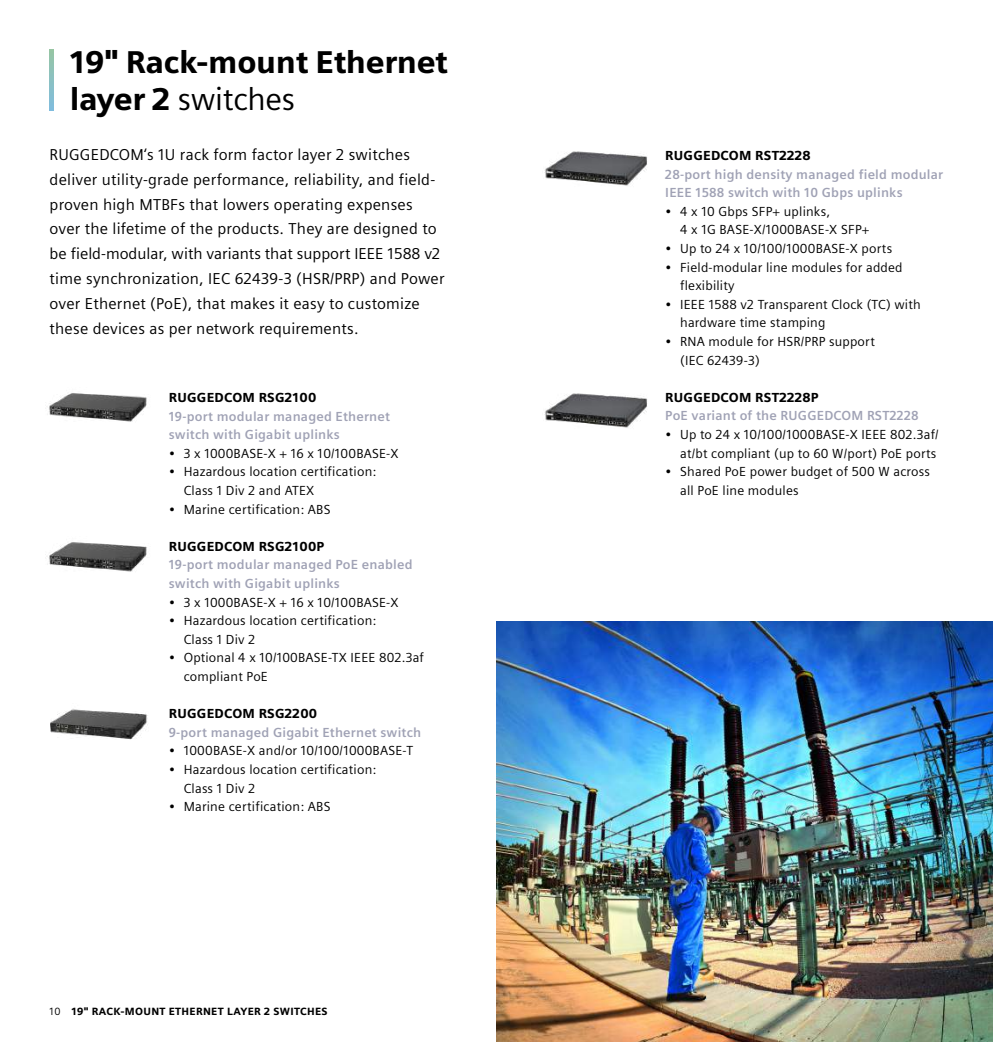
<style>
.page{position:relative;width:993px;height:1042px;background:#fff}
.page>*{position:absolute;margin:0;border:0;box-sizing:border-box;transform-origin:0 0}
.t1{font:900 31.5px/37.8px "Siemens Sans";letter-spacing:-.01em;color:#000}
.t2{font:15.75px/24.8px "Siemens Sans";letter-spacing:.015em;color:#000}
.t3{font:13.12px/18.6px "Siemens Sans";letter-spacing:.015em;color:#000}
.t4{font:700 13.12px/18.6px "Siemens Sans";letter-spacing:.015em;color:#a0a2b5}
.t5{font:900 13.12px "Siemens Sans";letter-spacing:.015em;color:#000}
.t6{font:900 10.5px "Siemens Sans";letter-spacing:.03em;color:#000}
.s1{font-weight:400}
</style>
<div class="page">
<img style="left:47px;top:393px;width:100px;height:29px">
<img style="left:47px;top:542px;width:100px;height:30px">
<img style="left:50px;top:709px;width:98px;height:31px">
<img style="left:544px;top:151px;width:103px;height:35px">
<img style="left:544px;top:393px;width:103px;height:35px">
<svg style="left:50px;top:50px;width:3px;height:60px"></svg>
<img style="left:496px;top:621px;width:496px;height:421px">
<h1 class="t1" style="left:70px;top:42px;width:379px">19" Rack-mount Ethernet layer 2 <span class="s1">switches</span></h1>
<p class="t2" style="left:50px;top:142px;width:396px">RUGGEDCOM‘s 1U rack form factor layer 2 switches deliver utility-grade performance, reliability, and field&shy;proven high MTBFs that lowers operating expenses over the lifetime of the products. They are designed to be field-modular, with variants that support IEEE 1588 v2 time synchronization, IEC 62439-3 (HSR/PRP) and Power over Ethernet (PoE), that makes it easy to customize these devices as per network requirements.</p>
<p class="t5" style="left:665px;top:148px;width:147px">RUGGEDCOM RST2228</p>
<p class="t4" style="left:665px;top:165px;width:279px">28-port high density managed field modular<br>IEEE 1588 switch with 10 Gbps uplinks</p>
<p class="t3" style="left:680px;top:202px;width:191px;text-indent:-15px">• 4 x 10 Gbps SFP+ uplinks,<br>4 x 1G BASE-X/1000BASE-X SFP+</p>
<p class="t3" style="left:665px;top:239px;width:228px">• Up to 24 x 10/100/1000BASE-X ports</p>
<p class="t3" style="left:680px;top:258px;width:224px;text-indent:-15px">• Field-modular line modules for added flexibility</p>
<p class="t3" style="left:680px;top:295px;width:242px;text-indent:-15px">• IEEE 1588 v2 Transparent Clock (TC) with hardware time stamping</p>
<p class="t3" style="left:680px;top:332px;width:196px;text-indent:-15px">• RNA module for HSR/PRP support (IEC 62439-3)</p>
<p class="t5" style="left:665px;top:389px;width:155px">RUGGEDCOM RST2228P</p>
<p class="t4" style="left:665px;top:407px;width:255px">PoE variant of the RUGGEDCOM RST2228</p>
<p class="t3" style="left:665px;top:425px;width:275px;text-align:right">• Up to 24 x 10/100/1000BASE-X IEEE 802.3af/ at/bt compliant (up to 60 W/port) PoE ports</p>
<p class="t3" style="left:680px;top:462px;width:251px;text-indent:-15px">• Shared PoE power budget of 500 W across all PoE line modules</p>
<p class="t5" style="left:169px;top:389px;width:149px">RUGGEDCOM RSG2100</p>
<p class="t4" style="left:169px;top:407px;width:222px">19-port modular managed Ethernet switch with Gigabit uplinks</p>
<p class="t3" style="left:169px;top:444px;width:231px">• 3 x 1000BASE-X + 16 x 10/100BASE-X</p>
<p class="t3" style="left:184px;top:462px;width:194px;text-indent:-15px">• Hazardous location certification:<br>Class 1 Div 2 and ATEX</p>
<p class="t3" style="left:169px;top:500px;width:163px">• Marine certification: ABS</p>
<p class="t5" style="left:169px;top:538px;width:157px">RUGGEDCOM RSG2100P</p>
<p class="t4" style="left:169px;top:555px;width:245px">19-port modular managed PoE enabled switch with Gigabit uplinks</p>
<p class="t3" style="left:169px;top:593px;width:231px">• 3 x 1000BASE-X + 16 x 10/100BASE-X</p>
<p class="t3" style="left:184px;top:611px;width:194px;text-indent:-15px">• Hazardous location certification:<br>Class 1 Div 2</p>
<p class="t3" style="left:184px;top:648px;width:242px;text-indent:-15px">• Optional 4 x 10/100BASE-TX IEEE 802.3af compliant PoE</p>
<p class="t5" style="left:169px;top:706px;width:150px">RUGGEDCOM RSG2200</p>
<p class="t4" style="left:169px;top:723px;width:254px">9-port managed Gigabit Ethernet switch</p>
<p class="t3" style="left:169px;top:741px;width:246px">• 1000BASE-X and/or 10/100/1000BASE-T</p>
<p class="t3" style="left:184px;top:760px;width:194px;text-indent:-15px">• Hazardous location certification:<br>Class 1 Div 2</p>
<p class="t3" style="left:169px;top:797px;width:163px">• Marine certification: ABS</p>
<p class="t6" style="left:50px;top:1005px;width:279px"><span class="s1">10</span> 19" RACK-MOUNT ETHERNET LAYER 2 SWITCHES</p>
</div>
